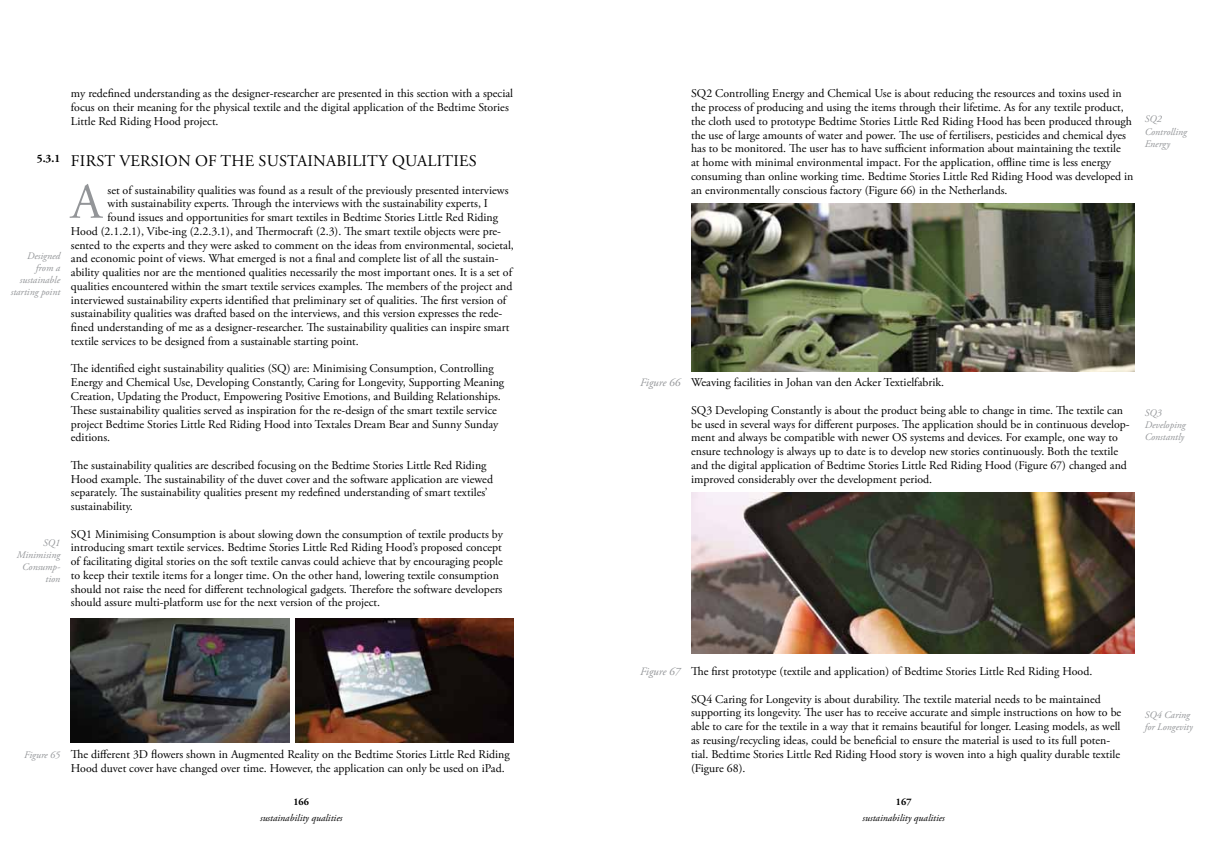
<style>
.page{position:relative;width:1205px;height:851px;background:#fff}
.page>*{position:absolute;margin:0;border:0;box-sizing:border-box;transform-origin:0 0}
.t1{font:50px "Adobe Garamond Pro";color:#939598}
.t2{font:16.25px "Adobe Garamond Pro";letter-spacing:.015em;color:#000}
.t3{font:11.88px/13.8px "Adobe Garamond Pro";color:#000}
.t4{font:italic 11.25px "Adobe Garamond Pro";color:#939598}
.t5{font:700 11.25px "Adobe Garamond Pro";color:#000}
.t6{font:italic 10px/12px "Adobe Garamond Pro";color:#939598}
.t7{font:italic 10px "Adobe Garamond Pro";color:#000}
.t8{font:700 10px "Adobe Garamond Pro";color:#000}
</style>
<div class="page">
<img style="left:71px;top:618px;width:218px;height:124px">
<img style="left:295px;top:618px;width:219px;height:124px">
<img style="left:691px;top:203px;width:443px;height:168px">
<img style="left:691px;top:493px;width:443px;height:160px">
<p class="t5" style="left:37px;top:152px;width:25px">5.3.1</p>
<p class="t6" style="left:11px;top:250px;width:51px;text-align:right">Designed from a sustainable starting point</p>
<p class="t6" style="left:17px;top:537px;width:45px;text-align:right">SQ1<br>Minimising<br>Consump&shy;tion</p>
<p class="t3" style="left:71px;top:87px;width:444px">my redefined understanding as the designer-researcher are presented in this section with a special focus on their meaning for the physical textile and the digital application of the Bedtime Stories<br>Little Red Riding Hood project.</p>
<h2 class="t2" style="left:71px;top:151px;width:407px">First version o f the sustainability qualities</h2>
<p class="t3" style="left:107px;top:183px;width:402px">set of sustainability qualities was found as a result of the previously presented interviews</p>
<p class="t3" style="left:107px;top:197px;width:381px">with sustainability experts. Through the interviews with the sustainability experts, I</p>
<p class="t3" style="left:107px;top:211px;width:392px">found issues and opportunities for smart textiles in Bedtime Stories Little Red Riding</p>
<p class="t3" style="left:71px;top:224px;width:432px">Hood (2.1.2.1), Vibe-ing (2.2.3.1), and Thermocraft (2.3). The smart textile objects were pre-</p>
<p class="t3" style="left:71px;top:238px;width:444px">sented to the experts and they were asked to comment on the ideas from environmental, societal,</p>
<p class="t3" style="left:71px;top:252px;width:429px">and economic point of views. What emerged is not a final and complete list of all the sustain-</p>
<p class="t3" style="left:71px;top:266px;width:444px">ability qualities nor are the mentioned qualities necessarily the most important ones. It is a set of</p>
<p class="t3" style="left:71px;top:279px;width:443px">qualities encountered within the smart textile services examples. The members of the project and</p>
<p class="t3" style="left:71px;top:293px;width:438px">interviewed sustainability experts identified that preliminary set of qualities. The first version of</p>
<p class="t3" style="left:71px;top:307px;width:433px">sustainability qualities was drafted based on the interviews, and this version expresses the rede-</p>
<p class="t3" style="left:71px;top:321px;width:440px">fined understanding of me as a designer-researcher. The sustainability qualities can inspire smart</p>
<p class="t3" style="left:71px;top:334px;width:289px">textile services to be designed from a sustainable starting point.</p>
<p class="t3" style="left:71px;top:362px;width:435px">The identified eight sustainability qualities (SQ) are: Minimising Consumption, Controlling Energy and Chemical Use, Developing Constantly, Caring for Longevity, Supporting Meaning Creation, Updating the Product, Empowering Positive Emotions, and Building Relationships.<br>These sustainability qualities served as inspiration for the re-design of the smart textile service project Bedtime Stories Little Red Riding Hood into Textales Dream Bear and Sunny Sunday editions.</p>
<p class="t3" style="left:71px;top:458px;width:424px">The sustainability qualities are described focusing on the Bedtime Stories Little Red Riding Hood example. The sustainability of the duvet cover and the software application are viewed separately. The sustainability qualities present my redefined understanding of smart textiles’ sustainability.</p>
<p class="t3" style="left:71px;top:527px;width:434px">SQ1 Minimising Consumption is about slowing down the consumption of textile products by introducing smart textile services. Bedtime Stories Little Red Riding Hood’s proposed concept of facilitating digital stories on the soft textile canvas could achieve that by encouraging people to keep their textile items for a longer time. On the other hand, lowering textile consumption should not raise the need for different technological gadgets. Therefore the software developers should assure multi-platform use for the next version of the project.</p>
<h1 class="t1" style="left:71px;top:172px;width:33px">A</h1>
<p class="t6" style="left:24px;top:748px;width:37px">Figure 65</p>
<p class="t3" style="left:71px;top:747px;width:440px">The different 3D flowers shown in Augmented Reality on the Bedtime Stories Little Red Riding<br>Hood duvet cover have changed over time. However, the application can only be used on iPad.</p>
<p class="t8" style="left:293px;top:796px;width:17px">166</p>
<p class="t7" style="left:260px;top:811px;width:84px">sustainability qualities</p>
<p class="t3" style="left:691px;top:87px;width:444px">SQ2 Controlling Energy and Chemical Use is about reducing the resources and toxins used in the process of producing and using the items through their lifetime. As for any textile product, the cloth used to prototype Bedtime Stories Little Red Riding Hood has been produced through the use of large amounts of water and power. The use of fertilisers, pesticides and chemical dyes has to be monitored. The user has to have sufficient information about maintaining the textile<br>at home with minimal environmental impact. For the application, offline time is less energy consuming than online working time. Bedtime Stories Little Red Riding Hood was developed in an environmentally conscious factory (Figure 66) in the Netherlands.</p>
<p class="t6" style="left:1144px;top:114px;width:44px">SQ2<br>Controlling<br>Energy</p>
<p class="t4" style="left:640px;top:376px;width:42px">Figure 66</p>
<p class="t3" style="left:691px;top:376px;width:255px">Weaving facilities in Johan van den Acker Textielfabrik.</p>
<p class="t3" style="left:691px;top:403px;width:440px">SQ3 Developing Constantly is about the product being able to change in time. The textile can be used in several ways for different purposes. The application should be in continuous develop&shy;ment and always be compatible with newer OS systems and devices. For example, one way to ensure technology is always up to date is to develop new stories continuously. Both the textile and the digital application of Bedtime Stories Little Red Riding Hood (Figure 67) changed and improved considerably over the development period.</p>
<p class="t6" style="left:1144px;top:407px;width:43px">SQ3<br>Developing<br>Constantly</p>
<p class="t4" style="left:640px;top:664px;width:42px">Figure 67</p>
<p class="t3" style="left:691px;top:665px;width:403px">The first prototype (textile and application) of Bedtime Stories Little Red Riding Hood.</p>
<p class="t3" style="left:691px;top:692px;width:432px">SQ4 Caring for Longevity is about durability. The textile material needs to be maintained supporting its longevity. The user has to receive accurate and simple instructions on how to be able to care for the textile in a way that it remains beautiful for longer. Leasing models, as well as reusing/recycling ideas, could be beneficial to ensure the material is used to its full poten&shy;tial. Bedtime Stories Little Red Riding Hood story is woven into a high quality durable textile (Figure 68).</p>
<p class="t8" style="left:896px;top:796px;width:17px">167</p>
<p class="t7" style="left:862px;top:811px;width:84px">sustainability qualities</p>
<p class="t6" style="left:1144px;top:709px;width:49px">SQ4 Caring for Longevity</p>
</div>
